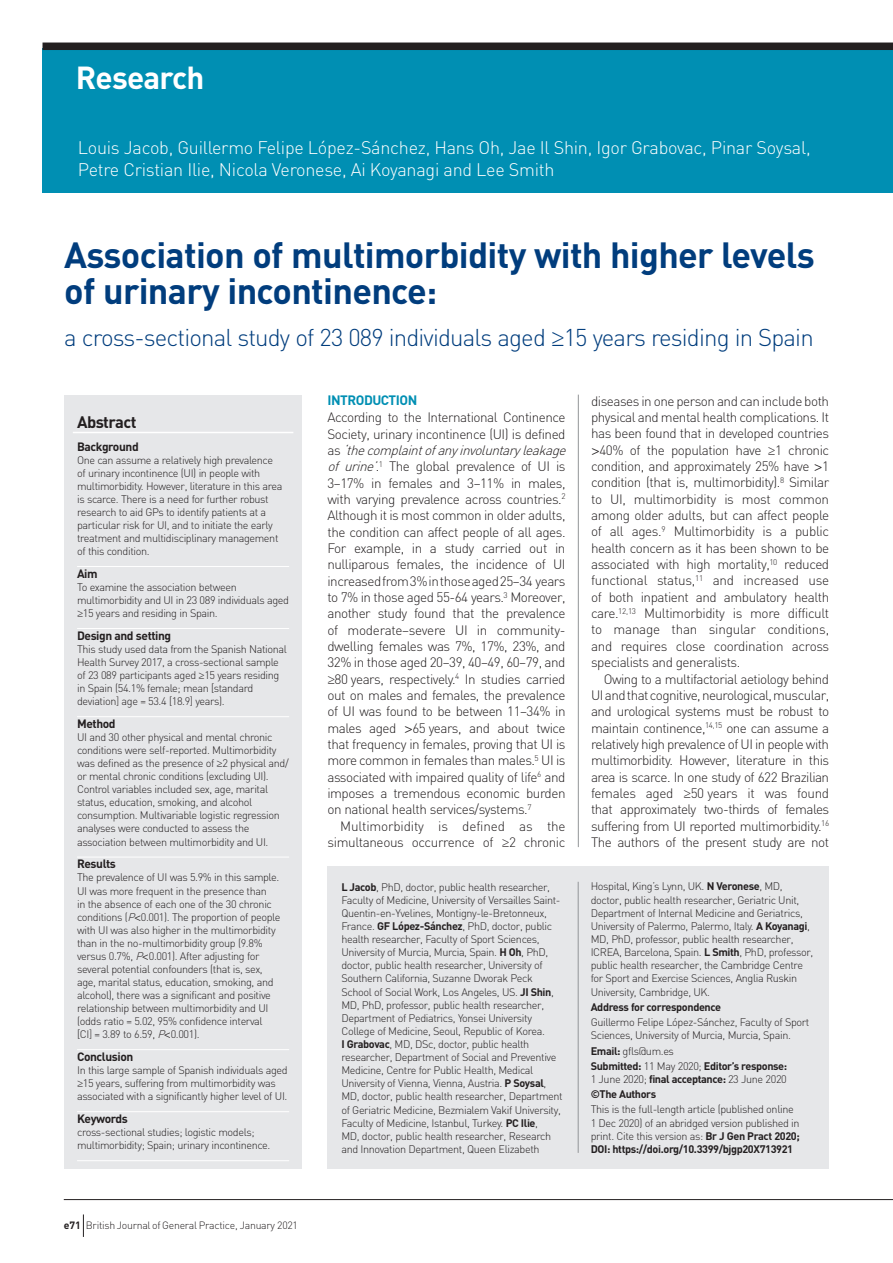
<style>
.page{position:relative;width:893px;height:1263px;background:#fff}
.page>*{position:absolute;margin:0;border:0;box-sizing:border-box;transform-origin:0 0}
.t1{font:700 36px/36px "DIN";letter-spacing:-.02em;color:#013d7d}
.t2{font:700 31.5px "DIN";letter-spacing:-.025em;color:#fff}
.t3{font:300 24px "DIN";letter-spacing:-.035em;color:#013d7d}
.t4{font:300 18px/21px "DIN";letter-spacing:-.015em;color:#fff}
.t5{font:700 16.5px "DIN";letter-spacing:-.035em;color:#231f20}
.t6{font:300 13.5px/16.4px "DIN";letter-spacing:-.035em;color:#231f20;text-align:justify}
.t7{font:700 13.5px "DIN";letter-spacing:-.035em;color:#008fb3}
.t8{font:700 12px "DIN";letter-spacing:-.035em;color:#231f20}
.t9{font:300 10.8px/13px "DIN";letter-spacing:-.035em;color:#231f20}
.t10{font:700 10.8px/15.3px "DIN";letter-spacing:-.035em;color:#231f20}
.t11{font:300 10.5px "DIN";letter-spacing:-.025em;color:#231f20}
.s1{font-family:"Helvetica"}
.s2{font-style:italic}
.s3{font-weight:700}
.s4{font-weight:300}
</style>
<div class="page">
<div style="left:43px;top:48px;width:850px;height:144px;background:#008fb3"></div>
<div style="left:43px;top:43px;width:850px;height:7px;background:#231f20"></div>
<hr style="left:578px;top:395px;width:1px;height:452px;background:#939598">
<div style="left:64px;top:395px;width:238px;height:773px;background:#e6e7e9"></div>
<hr style="left:73px;top:432px;width:220px;height:1px;background:#fff">
<hr style="left:77px;top:566px;width:212px;height:1px;background:#fff">
<hr style="left:77px;top:628px;width:212px;height:1px;background:#fff">
<hr style="left:77px;top:716px;width:212px;height:1px;background:#fff">
<hr style="left:77px;top:857px;width:212px;height:1px;background:#fff">
<hr style="left:77px;top:1049px;width:212px;height:1px;background:#fff">
<hr style="left:77px;top:1111px;width:212px;height:1px;background:#fff">
<hr style="left:77px;top:1160px;width:212px;height:1px;background:#fff">
<div style="left:327px;top:866px;width:502px;height:302px;background:#e6e7e9"></div>
<hr style="left:578px;top:882px;width:1px;height:271px;background:#939598">
<hr style="left:64px;top:1199px;width:829px;height:1px;background:#231f20">
<svg style="left:83px;top:1214px;width:1px;height:23px"></svg>
<h2 class="t2" style="left:76px;top:57px;width:130px">Research</h2>
<h3 class="t4" style="left:78px;top:137px;width:734px">Louis Jacob, Guillermo Felipe López-Sánchez, Hans Oh, Jae Il Shin, Igor Grabovac, Pinar Soysal,<br>Petre Cristian Ilie, Nicola Veronese, Ai Koyanagi and Lee Smith</h3>
<h1 class="t1" style="left:64px;top:235px;width:752px">Association of multimorbidity with higher levels of urinary incontinence:</h1>
<h3 class="t3" style="left:64px;top:323px;width:751px">a cross-sectional study of 23 089 individuals aged <span class="s1">≥</span>15 years residing in Spain</h3>
<h3 class="t5" style="left:77px;top:411px;width:61px">Abstract</h3>
<p class="t8" style="left:77px;top:438px;width:63px">Background</p>
<p class="t9" style="left:77px;top:453px;width:207px">One can assume a relatively high prevalence of urinary incontinence (UI) in people with multimorbidity. However, literature in this area is scarce. There is a need for further robust research to aid GPs to identify patients at a particular risk for UI, and to initiate the early treatment and multidisciplinary management of this condition.</p>
<p class="t8" style="left:77px;top:566px;width:22px">Aim</p>
<p class="t9" style="left:77px;top:580px;width:214px">To examine the association between multimorbidity and UI in 23 089 individuals aged <span class="s1">≥</span>15 years and residing in Spain.</p>
<p class="t8" style="left:77px;top:628px;width:96px">Design and setting</p>
<p class="t9" style="left:77px;top:642px;width:211px">This study used data from the Spanish National Health Survey 2017, a cross-sectional sample of 23 089 participants aged <span class="s1">≥</span>15 years residing in Spain (54.1% female; mean [standard deviation] age = 53.4 [18.9] years).</p>
<p class="t8" style="left:77px;top:716px;width:40px">Method</p>
<p class="t9" style="left:77px;top:731px;width:213px">UI and 30 other physical and mental chronic conditions were self-reported. Multimorbidity was defined as the presence of <span class="s1">≥</span>2 physical and/ or mental chronic conditions (excluding UI).<br>Control variables included sex, age, marital status, education, smoking, and alcohol consumption. Multivariable logistic regression analyses were conducted to assess the association between multimorbidity and UI.</p>
<p class="t8" style="left:77px;top:856px;width:40px">Results</p>
<p class="t9" style="left:77px;top:871px;width:205px">The prevalence of UI was 5.9% in this sample.<br>UI was more frequent in the presence than<br>in the absence of each one of the 30 chronic conditions (<span class="s2">P</span><span class="s1">&lt;</span>0.001). The proportion of people with UI was also higher in the multimorbidity than in the no-multimorbidity group (9.8% versus 0.7%, <span class="s2">P</span><span class="s1">&lt;</span>0.001). After adjusting for several potential confounders (that is, sex, age, marital status, education, smoking, and alcohol), there was a significant and positive relationship between multimorbidity and UI (odds ratio = 5.02, 95% confidence interval [CI] = 3.89 to 6.59, <span class="s2">P</span><span class="s1">&lt;</span>0.001).</p>
<p class="t8" style="left:77px;top:1049px;width:58px">Conclusion</p>
<p class="t9" style="left:77px;top:1063px;width:212px">In this large sample of Spanish individuals aged <span class="s1">≥</span>15 years, suffering from multimorbidity was associated with a significantly higher level of UI.</p>
<p class="t8" style="left:77px;top:1111px;width:52px">Keywords</p>
<p class="t9" style="left:77px;top:1125px;width:195px">cross-sectional studies; logistic models; multimorbidity; Spain; urinary incontinence.</p>
<p class="t11" style="left:64px;top:1219px;width:236px"><span class="s3">e71</span> British Journal of General Practice, January 2021</p>
<p class="t7" style="left:327px;top:391px;width:91px">INTRODUCTION</p>
<p class="t6" style="left:327px;top:409px;width:244px;text-align:left">According to the International Continence Society, urinary incontinence (UI) is defined a s <span class="s2">‘thecomplaintofanyinvoluntaryleakage of urine’</span>.<sup>1</sup> The global prevalence of UI is 3–17% in females and 3–11% in males, with varying prevalence across countries.<sup>2<br></sup>Although it is most common in older adults, the condition can affect people of all ages.<br>For example, in a study carried out in nulliparous females, the incidence of UI increased from 3% in those aged 25–34 years to 7% in those aged 55-64 years.<sup>3</sup> Moreover, another study found that the prevalence of moderate–severe UI in community&shy;dwelling females was 7%, 17%, 23%, and 32% in those aged 20–39, 40–49, 60–79, and <span class="s1">≥</span>80 years, respectively.<sup>4</sup> In studies carried out on males and females, the prevalence of UI was found to be between 11–34% in males aged <span class="s1">&gt;</span>65 years, and about twice that frequency in females, proving that UI is more common in females than males.<sup>5</sup> UI is associated with impaired quality of life<sup>6</sup> and imposes a tremendous economic burden on national health services/systems.<sup>7</sup></p>
<p class="t6" style="left:327px;top:817px;width:240px;text-align:right">Multimorbidity is defined as the simultaneous occurrence of <span class="s1">≥</span>2 chronic</p>
<p class="t6" style="left:591px;top:392px;width:240px">diseases in one person and can include both physical and mental health complications. It has been found that in developed countries <span class="s1">&gt;</span>40% of the population have <span class="s1">≥</span>1 chronic condition, and approximately 25% have <span class="s1">&gt;</span>1 condition (that is, multimorbidity).<sup>8</sup> Similar to UI, multimorbidity is most common among older adults, but can affect people of all ages.<sup>9</sup> Multimorbidity is a public health concern as it has been shown to be associated with high mortality,<sup>10</sup> reduced functional status,<sup>11</sup> and increased use of both inpatient and ambulatory health care.<sup>12,13</sup> Multimorbidity is more difficult to manage than singular conditions, and requires close coordination across specialists and generalists.</p>
<p class="t6" style="left:591px;top:670px;width:240px;text-indent:13px">Owing to a multifactorial aetiology behind UI and that cognitive, neurological, muscular, and urological systems must be robust to maintain continence,<sup>14,15</sup> one can assume a relatively high prevalence of UI in people with multimorbidity. However, literature in this area is scarce. In one study of 622 Brazilian females aged <span class="s1">≥</span>50 years it was found that approximately two-thirds of females suffering from UI reported multimorbidity.<sup>16<br></sup>The authors of the present study are not</p>
<p class="t9" style="left:341px;top:880px;width:223px"><span class="s3">L Jacob</span>, PhD, doctor, public health researcher, Faculty of Medicine, University of Versailles Saint-Quentin-en-Yvelines, Montigny-le-Bretonneux, France. <span class="s3">GF López-Sánchez</span>, PhD, doctor, public health researcher, Faculty of Sport Sciences, University of Murcia, Murcia, Spain. <span class="s3">H Oh</span>, PhD, doctor, public health researcher, University of Southern California, Suzanne Dworak Peck School of Social Work, Los Angeles, US. <span class="s3">JI Shin</span>, MD, PhD, professor, public health researcher, Department of Pediatrics, Yonsei University College of Medicine, Seoul, Republic of Korea.<br><span class="s3">I Grabovac</span>, MD, DSc, doctor, public health researcher, Department of Social and Preventive Medicine, Centre for Public Health, Medical University of Vienna, Vienna, Austria. <span class="s3">P Soysal</span>, MD, doctor, public health researcher, Department of Geriatric Medicine, Bezmialem Vakif University, Faculty of Medicine, Istanbul, Turkey. <span class="s3">PC Ilie</span>,<br>MD, doctor, public health researcher, Research and Innovation Department, Queen Elizabeth</p>
<p class="t9" style="left:591px;top:880px;width:224px">Hospital, King’s Lynn, UK. <span class="s3">N Veronese</span>, MD, doctor, public health researcher, Geriatric Unit, Department of Internal Medicine and Geriatrics, University of Palermo, Palermo, Italy. <span class="s3">A Koyanagi</span>, MD, PhD, professor, public health researcher, ICREA, Barcelona, Spain. <span class="s3">L Smith</span>, PhD, professor, public health researcher, the Cambridge Centre for Sport and Exercise Sciences, Anglia Ruskin University, Cambridge, UK.</p>
<p class="t10" style="left:591px;top:999px;width:132px">Address for correspondence</p>
<p class="t9" style="left:591px;top:1015px;width:220px">Guillermo Felipe López-Sánchez, Faculty of Sport<br>Sciences, University of Murcia, Murcia, Spain.</p>
<p class="t10" style="left:591px;top:1042px;width:198px">Email: <span class="s4">gfls@um.es<br></span>Submitted: <span class="s4">11 May 2020;</span> Editor’s response:</p>
<p class="t10" style="left:591px;top:1071px;width:198px"><span class="s4">1 June 2020;</span> final acceptance: <span class="s4">23 June 2020 </span>©The Authors</p>
<p class="t9" style="left:591px;top:1103px;width:211px">This is the full-length article (published online 1 Dec 2020) of an abridged version published in print. Cite this version as: <span class="s3">Br J Gen Pract 2020; DOI: https://doi.org/10.3399/bjgp20X713921</span></p>
</div>
